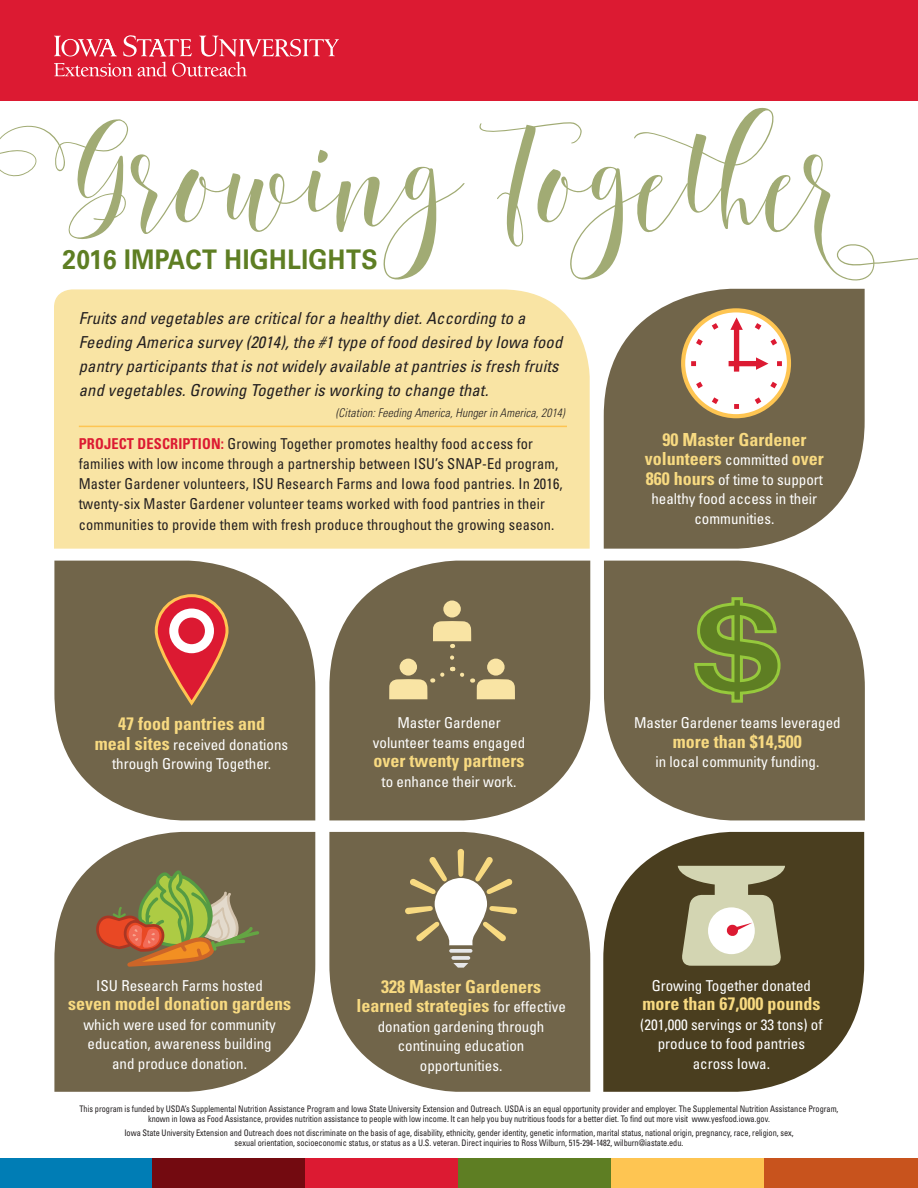
<style>
.page{position:relative;width:918px;height:1188px;background:#fff}
.page>*{position:absolute;margin:0;border:0;box-sizing:border-box;transform-origin:0 0}
.t1{font:145.5px "Still Shine";color:#a1ab74}
.t2{font:700 27px "Univers LT Std";letter-spacing:.02em;color:#5e7e23;scale:.9 1}
.t3{font:700 condensed 18px/19.5px "Univers LT Std";color:#f8da81;text-align:center}
.t4{font:italic condensed 16.5px/24px "Univers LT Std";letter-spacing:.01em;color:#231f20}
.t5{font:condensed 15px/19.5px "Univers LT Std";color:#fff;text-align:center}
.t6{font:condensed 15px/20.2px "Univers LT Std";letter-spacing:.01em;color:#231f20;scale:.96 1}
.t7{font:italic 300 condensed 12px "Univers LT Std";letter-spacing:.01em;color:#231f20}
.t8{font:condensed 9px/9.8px "Univers LT Std";letter-spacing:-.005em;color:#231f20;text-align:center;scale:.92 1}
.s1{font-weight:700;color:#dc1a32}
.s2{font-weight:400;font-size:15px;color:#fff}
.s3{font-weight:700;font-size:18px;color:#f8da81}
</style>
<div class="page">
<svg style="left:604px;top:289px;width:261px;height:260px;background:#81765e"></svg>
<svg style="left:603px;top:832px;width:261px;height:260px;background:#60553a"></svg>
<svg style="left:54px;top:832px;width:261px;height:260px;background:#827860"></svg>
<svg style="left:329px;top:561px;width:261px;height:259px;background:#7f755c"></svg>
<svg style="left:604px;top:561px;width:261px;height:259px;background:#80765e"></svg>
<div style="left:54px;top:289px;width:536px;height:260px;background:#f9e4a4"></div>
<div style="left:0;top:1158px;width:152px;height:30px;background:#007db5"></div>
<div style="left:152px;top:1158px;width:153px;height:30px;background:#730a10"></div>
<div style="left:305px;top:1158px;width:154px;height:30px;background:#dc1a32"></div>
<div style="left:458px;top:1158px;width:154px;height:30px;background:#5e7e23"></div>
<div style="left:611px;top:1158px;width:154px;height:30px;background:#fec552"></div>
<div style="left:765px;top:1158px;width:153px;height:30px;background:#c8531d"></div>
<div style="left:0;top:0;width:918px;height:100px;background:#dc1a32"></div>
<svg style="left:54px;top:35px;width:285px;height:42px"></svg>
<svg style="left:329px;top:832px;width:261px;height:260px;background:#81765f"></svg>
<svg style="left:54px;top:561px;width:261px;height:259px;background:#80755c"></svg>
<svg style="left:693px;top:596px;width:89px;height:108px;background:#718138"></svg>
<div style="left:681px;top:308px;width:110px;height:110px;background:#fec552;border-radius:50%"></div>
<div style="left:685px;top:312px;width:102px;height:102px;background:#fff;border-radius:50%"></div>
<svg style="left:691px;top:317px;width:91px;height:92px"></svg>
<svg style="left:678px;top:866px;width:107px;height:100px;background:#bab79b"></svg>
<svg style="left:156px;top:596px;width:71px;height:107px;background:#c4403c"></svg>
<div style="left:155px;top:594px;width:74px;height:110px;border:3px solid #fec552;border-radius:35px"></div>
<div style="left:169px;top:609px;width:45px;height:44px;background:#fff;border-radius:50%"></div>
<div style="left:178px;top:618px;width:27px;height:26px;background:#dc1a32;border-radius:50%"></div>
<div style="left:443px;top:600px;width:18px;height:18px;background:#f9e4a4;border-radius:50%"></div>
<svg style="left:433px;top:621px;width:38px;height:27px"></svg>
<svg style="left:389px;top:658px;width:126px;height:41px;background:#a5956c"></svg>
<svg style="left:449px;top:949px;width:23px;height:4px"></svg>
<svg style="left:451px;top:956px;width:19px;height:4px"></svg>
<svg style="left:453px;top:963px;width:15px;height:5px"></svg>
<svg style="left:405px;top:849px;width:112px;height:96px"></svg>
<hr style="left:79px;top:426px;width:488px;height:1px;background:#fec552">
<svg style="left:96px;top:870px;width:163px;height:97px;background:#937f49"></svg>
<h1 class="t1" style="left:57px;top:103px;width:931px">Growing Together</h1>
<h2 class="t2" style="left:62px;top:244px;width:352px">2016 IMPACT HIGHLIGHTS</h2>
<p class="t4" style="left:79px;top:306px;width:485px">Fruits and vegetables are critical for a healthy diet. According to a Feeding America survey (2014), the #1 type of food desired by Iowa food pantry participants that is not widely available at pantries is fresh fruits and vegetables. Growing Together is working to change that.</p>
<h3 class="t7" style="left:336px;top:406px;width:230px">(Citation: Feeding America, Hunger in America, 2014)</h3>
<p class="t6" style="left:79px;top:433px;width:506px"><span class="s1">PROJECT DESCRIPTION:</span> Growing Together promotes healthy food access for families with low income through a partnership between ISU’s SNAP-Ed program, Master Gardener volunteers, ISU Research Farms and Iowa food pantries. In 2016, twenty-six Master Gardener volunteer teams worked with food pantries in their communities to provide them with fresh produce throughout the growing season.</p>
<h3 class="t3" style="left:645px;top:429px;width:180px">90 Master Gardener volunteers <span class="s2">committed</span> over</h3>
<h3 class="t5" style="left:646px;top:469px;width:179px"><span class="s3">860 hours</span> of time to support healthy food access in their communities.</h3>
<h3 class="t3" style="left:118px;top:714px;width:148px">47 food pantries and</h3>
<h3 class="t5" style="left:95px;top:734px;width:195px"><span class="s3">meal sites</span> received donations through Growing Together.</h3>
<h3 class="t5" style="left:373px;top:713px;width:154px">Master Gardener volunteer teams engaged</h3>
<h3 class="t3" style="left:374px;top:751px;width:152px">over twenty partners</h3>
<h3 class="t5" style="left:382px;top:771px;width:136px">to enhance their work.</h3>
<h3 class="t5" style="left:634px;top:713px;width:208px">Master Gardener teams leveraged</h3>
<h3 class="t3" style="left:673px;top:731px;width:130px">more than $14,500</h3>
<h3 class="t5" style="left:655px;top:752px;width:166px">in local community funding.</h3>
<h3 class="t5" style="left:96px;top:975px;width:168px">ISU Research Farms hosted</h3>
<h3 class="t3" style="left:68px;top:994px;width:224px">seven model donation gardens</h3>
<h3 class="t5" style="left:83px;top:1014px;width:194px">which were used for community education, awareness building and produce donation.</h3>
<h3 class="t3" style="left:356px;top:977px;width:211px">328 Master Gardeners learned strategies <span class="s2">for effective</span></h3>
<h3 class="t5" style="left:378px;top:1016px;width:168px">donation gardening through continuing education opportunities.</h3>
<h3 class="t5" style="left:652px;top:975px;width:161px">Growing Together donated</h3>
<h3 class="t3" style="left:642px;top:994px;width:179px">more than 67,000 pounds</h3>
<h3 class="t5" style="left:640px;top:1014px;width:184px">(201,000 servings or 33 tons) of produce to food pantries across Iowa.</h3>
<p class="t8" style="left:80px;top:1104px;width:826px">This program is funded by USDA’s Supplemental Nutrition Assistance Program and Iowa State University Extension and Outreach. USDA is an equal opportunity provider and employer. The Supplemental Nutrition Assistance Program, known in Iowa as Food Assistance, provides nutrition assistance to people with low income. It can help you buy nutritious foods for a better diet. To find out more visit www.yesfood.iowa.gov.</p>
<p class="t8" style="left:124px;top:1128px;width:729px">Iowa State University Extension and Outreach does not discriminate on the basis of age, disability, ethnicity, gender identity, genetic information, marital status, national origin, pregnancy, race, religion, sex, sexual orientation, socioeconomic status, or status as a U.S. veteran. Direct inquiries to Ross Wilburn, 515-294-1482, wilburn@iastate.edu.</p>
</div>
